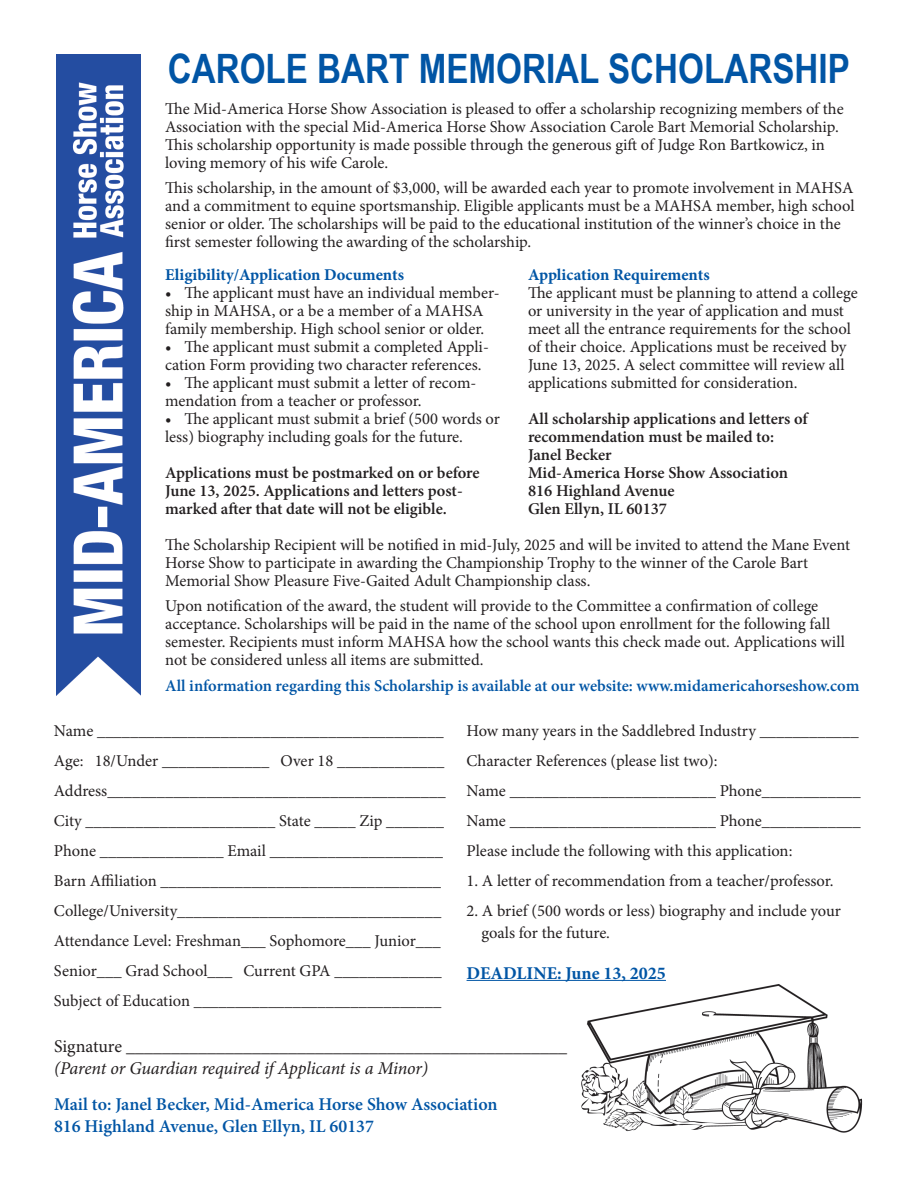
<style>
.page{position:relative;width:918px;height:1188px;background:#fff}
.page>*{position:absolute;margin:0;border:0;box-sizing:border-box;transform-origin:0 0}
.t1{font:700 40.5px "Arial Narrow";color:#0155a5}
.t2{font:600 18px/21.6px "Minion Pro";color:#0155a5}
.t3{font:18px "Minion Pro";letter-spacing:-.005em;color:#231f20}
.t4{font:italic 18px "Minion Pro";letter-spacing:-.015em;color:#231f20}
.t5{font:700 18px "Minion Pro";color:#0155a5}
.t6{font:16.5px/18px "Minion Pro";letter-spacing:-.005em;color:#231f20}
.t7{font:600 16.5px/18px "Minion Pro";color:#231f20}
.t8{font:600 16.5px "Minion Pro";color:#0155a5}
.t9{font:700 16.5px "Minion Pro";color:#0155a5}
</style>
<div class="page">
<img style="left:56px;top:55px;width:84px;height:640px">
<img style="left:581px;top:984px;width:282px;height:149px">
<hr style="left:467px;top:980px;width:199px;height:1px;background:#0155a5">
<h1 class="t1" style="left:168px;top:39px;width:683px">CAROLE BART MEMORIAL SCHOLARSHIP</h1>
<p class="t6" style="left:165px;top:99px;width:680px">The Mid-America Horse Show Association is pleased to offer a scholarship recognizing members of the Association with the special Mid-America Horse Show Association Carole Bart Memorial Scholarship.<br>This scholarship opportunity is made possible through the generous gift of Judge Ron Bartkowicz, in loving memory of his wife Carole.</p>
<p class="t6" style="left:165px;top:179px;width:691px">This scholarship, in the amount of $3,000, will be awarded each year to promote involvement in MAHSA and a commitment to equine sportsmanship. Eligible applicants must be a MAHSA member, high school senior or older. The scholarships will be paid to the educational institution of the winner’s choice in the first semester following the awarding of the scholarship.</p>
<p class="t9" style="left:165px;top:263px;width:240px">Eligibility/Application Documents</p>
<p class="t6" style="left:165px;top:284px;width:336px">• The applicant must have an individual member&shy;ship in MAHSA, or a be a member of a MAHSA family membership. High school senior or older.</p>
<p class="t6" style="left:165px;top:338px;width:325px">• The applicant must submit a completed Appli&shy;cation Form providing two character references.</p>
<p class="t6" style="left:165px;top:374px;width:313px">• The applicant must submit a letter of recom&shy;mendation from a teacher or professor.</p>
<p class="t6" style="left:165px;top:410px;width:336px">• The applicant must submit a brief (500 words or less) biography including goals for the future.</p>
<p class="t7" style="left:165px;top:464px;width:316px">Applications must be postmarked on or before<br>June 13, 2025. Applications and letters post&shy;marked after that date will not be eligible.</p>
<p class="t9" style="left:528px;top:263px;width:183px">Application Requirements</p>
<p class="t6" style="left:528px;top:284px;width:331px">The applicant must be planning to attend a college or university in the year of application and must meet all the entrance requirements for the school of their choice. Applications must be received by June 13, 2025. A select committee will review all applications submitted for consideration.</p>
<p class="t7" style="left:528px;top:410px;width:281px">All scholarship applications and letters of recommendation must be mailed to:<br>Janel Becker<br>Mid-America Horse Show Association<br>816 Highland Avenue<br>Glen Ellyn, IL 60137</p>
<p class="t6" style="left:165px;top:535px;width:687px">The Scholarship Recipient will be notified in mid-July, 2025 and will be invited to attend the Mane Event<br>Horse Show to participate in awarding the Championship Trophy to the winner of the Carole Bart<br>Memorial Show Pleasure Five-Gaited Adult Championship class.</p>
<p class="t6" style="left:165px;top:597px;width:681px">Upon notification of the award, the student will provide to the Committee a confirmation of college acceptance. Scholarships will be paid in the name of the school upon enrollment for the following fall semester. Recipients must inform MAHSA how the school wants this check made out. Applications will not be considered unless all items are submitted.</p>
<p class="t8" style="left:165px;top:674px;width:696px">All information regarding this Scholarship is available at our website: www.midamericahorseshow.com</p>
<p class="t6" style="left:54px;top:715px;width:393px;line-height:30px">Name __________________________________________ Age: 18/Under _____________ Over 18 _____________ Address_________________________________________ City _______________________ State _____ Zip _______ Phone _______________ Email _____________________ Barn Affiliation __________________________________ College/University________________________________ Attendance Level: Freshman___ Sophomore___ Junior___ Senior___ Grad School___ Current GPA _____________ Subject of Education ______________________________</p>
<p class="t6" style="left:467px;top:715px;width:396px;line-height:30px">How many years in the Saddlebred Industry ____________ Character References (please list two):<br>Name _________________________ Phone____________ Name _________________________ Phone____________ Please include the following with this application:</p>
<p class="t6" style="left:467px;top:871px;width:369px">1. A letter of recommendation from a teacher/professor.</p>
<p class="t6" style="left:482px;top:899px;width:361px;line-height:22.5px;text-indent:-15px">2. A brief (500 words or less) biography and include your goals for the future.</p>
<p class="t5" style="left:467px;top:960px;width:201px">DEADLINE: June 13, 2025</p>
<p class="t3" style="left:54px;top:1034px;width:515px">Signature _________________________________________________</p>
<p class="t4" style="left:54px;top:1056px;width:376px">(Parent or Guardian required if Applicant is a Minor)</p>
<p class="t2" style="left:54px;top:1094px;width:445px">Mail to: Janel Becker, Mid-America Horse Show Association<br>816 Highland Avenue, Glen Ellyn, IL 60137</p>
</div>
